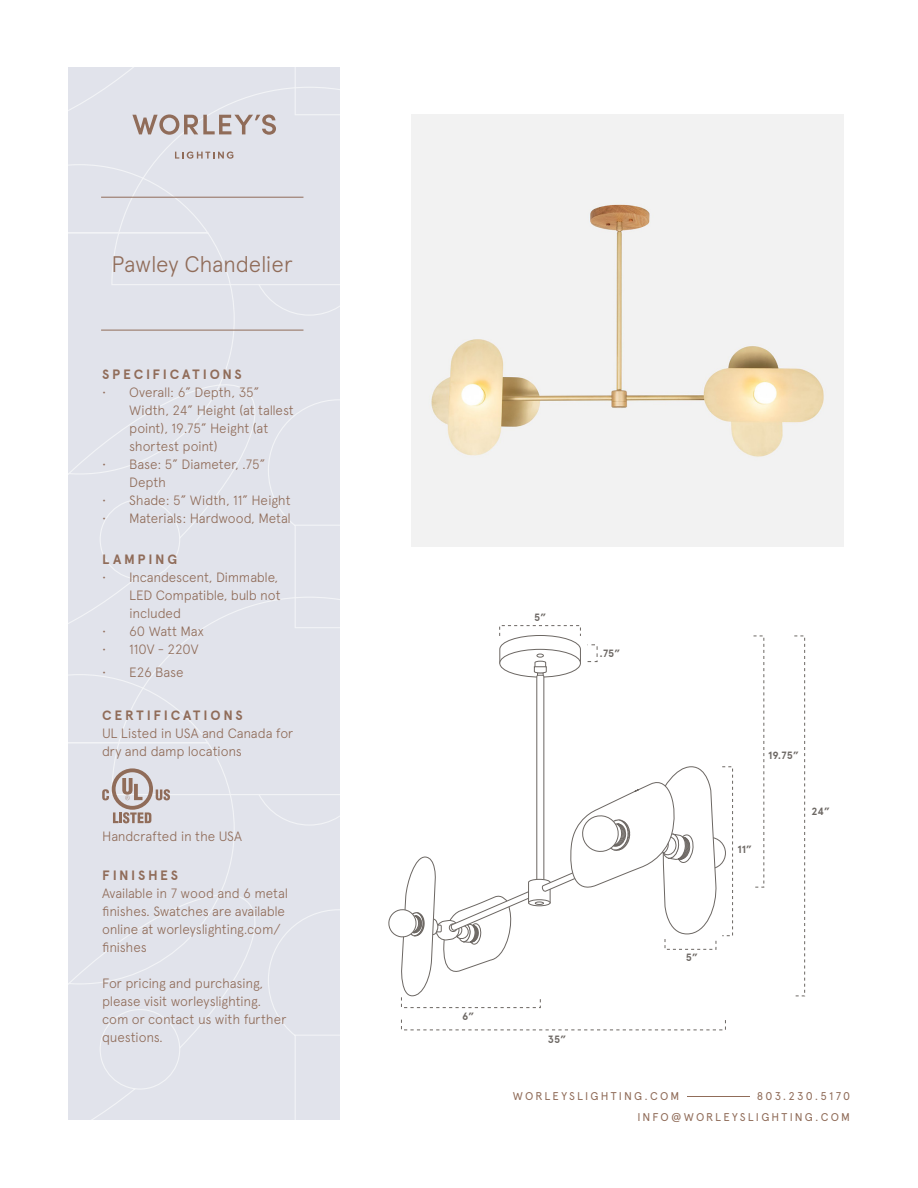
<style>
.page{position:relative;width:918px;height:1188px;background:#fff}
.page>*{position:absolute;margin:0;border:0;box-sizing:border-box;transform-origin:0 0}
.t1{font:300 22.5px "Apercu";letter-spacing:-.015em;color:#906c59}
.t2{font:300 13.5px/18px "Apercu";letter-spacing:-.015em;color:#906c59}
.t3{font:700 13.5px "Apercu";letter-spacing:.205em;color:#906c59}
.t4{font:11.25px "Apercu Pro";letter-spacing:.19em;color:#906c59}
.t5{font:700 10.5px "Apercu";color:#6c6763}
</style>
<div class="page">
<img style="left:412px;top:114px;width:432px;height:432px">
<div style="left:536px;top:675px;width:8px;height:207px;border:1px solid #6c6763"></div>
<div style="left:694px;top:837px;width:32px;height:32px;border:1px solid #6c6763;border-radius:50%"></div>
<svg style="left:388px;top:766px;width:329px;height:231px"></svg>
<svg style="left:499px;top:636px;width:82px;height:41px"></svg>
<div style="left:499px;top:625px;width:82px;height:11px;border:1px dashed #6c6763"></div>
<hr style="left:687px;top:1096px;width:62px;height:1px;background:#906c59">
<div style="left:68px;top:146px;width:272px;height:450px;background:#e1e3eb"></div>
<div style="left:68px;top:596px;width:272px;height:524px;background:#e1e3eb"></div>
<svg style="left:102px;top:768px;width:68px;height:55px;background:#cac1c1"></svg>
<svg style="left:68px;top:68px;width:272px;height:78px;background:#dddde3"></svg>
<svg style="left:175px;top:152px;width:58px;height:7px"></svg>
<hr style="left:101px;top:197px;width:202px;height:1px;background:#906c59">
<hr style="left:101px;top:330px;width:202px;height:1px;background:#906c59">
<p class="t1" style="left:111px;top:250px;width:183px">Pawley Chandelier</p>
<p class="t3" style="left:102px;top:367px;width:141px">SPECIFICATIONS</p>
<p class="t2" style="left:129px;top:384px;width:166px;text-indent:-27px">• Overall: 6” Depth, 35”<br>Width, 24” Height (at tallest point), 19.75” Height (at shortest point)</p>
<p class="t2" style="left:129px;top:456px;width:138px;text-indent:-27px">• Base: 5” Diameter, .75”<br>Depth</p>
<p class="t2" style="left:102px;top:492px;width:190px">• Shade: 5” Width, 11” Height</p>
<p class="t2" style="left:102px;top:510px;width:190px">• Materials: Hardwood, Metal</p>
<p class="t3" style="left:102px;top:551px;width:76px">LAMPING</p>
<p class="t2" style="left:129px;top:568px;width:153px;text-indent:-27px">• Incandescent, Dimmable,<br>LED Compatible, bulb not included</p>
<p class="t2" style="left:102px;top:622px;width:103px">• 60 Watt Max</p>
<p class="t2" style="left:102px;top:640px;width:98px">• 110V - 220V</p>
<p class="t2" style="left:102px;top:663px;width:83px">• E26 Base</p>
<p class="t3" style="left:102px;top:707px;width:142px">CERTIFICATIONS</p>
<p class="t2" style="left:102px;top:724px;width:193px">UL Listed in USA and Canada for dry and damp locations</p>
<p class="t2" style="left:102px;top:828px;width:141px">Handcrafted in the USA</p>
<p class="t3" style="left:102px;top:868px;width:77px">FINISHES</p>
<p class="t2" style="left:102px;top:885px;width:187px">Available in 7 wood and 6 metal finishes. Swatches are available online at worleyslighting.com/ finishes</p>
<p class="t2" style="left:102px;top:975px;width:186px">For pricing and purchasing, please visit worleyslighting. com or contact us with further questions.</p>
<p class="t5" style="left:534px;top:611px;width:14px">5”</p>
<p class="t5" style="left:599px;top:647px;width:22px">.75”</p>
<p class="t5" style="left:768px;top:749px;width:32px">19.75”</p>
<p class="t5" style="left:737px;top:843px;width:16px">11”</p>
<p class="t5" style="left:812px;top:805px;width:20px">24”</p>
<p class="t5" style="left:462px;top:1010px;width:14px">6”</p>
<p class="t5" style="left:548px;top:1033px;width:20px">35”</p>
<p class="t5" style="left:686px;top:951px;width:14px">5”</p>
<p class="t4" style="left:513px;top:1087px;width:168px">WORLEYSLIGHTING.COM</p>
<p class="t4" style="left:757px;top:1087px;width:95px">803.230.5170</p>
<p class="t4" style="left:637px;top:1108px;width:214px">INFO@WORLEYSLIGHTING.COM</p>
</div>
